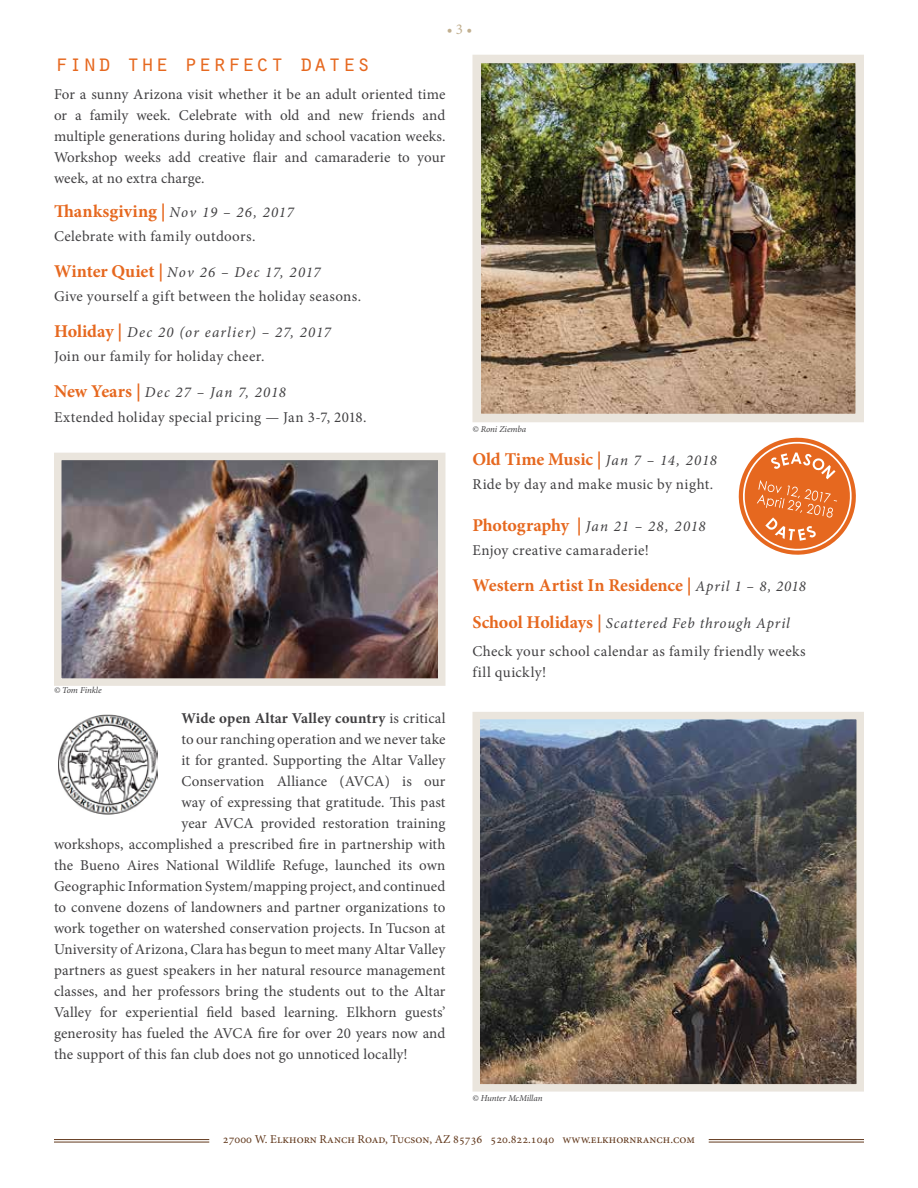
<style>
.page{position:relative;width:918px;height:1188px;background:#fff}
.page>*{position:absolute;margin:0;border:0;box-sizing:border-box;transform-origin:0 0}
.t1{font:24px "Orator Std";color:#e6681f}
.t2{font:700 18px "Minion Pro";letter-spacing:-.005em;color:#e6681f}
.t3{font:700 18px "Minion Pro";letter-spacing:.015em;color:#e6681f}
.t4{font:15px/21px "Minion Pro";letter-spacing:.01em;color:#414042}
.t5{font:15px/23.2px "Minion Pro";letter-spacing:.03em;color:#414042}
.t6{font:700 15px "Minion Pro";letter-spacing:.01em;color:#414042}
.t7{font:15px "Minion Pro";letter-spacing:.04em;color:#414042}
.t8{font:15px "Minion Pro";color:#c1af8f}
.t9{font:12px "Minion Pro";color:#62391d}
.t10{font:italic 9px "Minion Pro";letter-spacing:-.01em;color:#414042}
.s1{font-weight:400;font-style:italic;font-size:15px;color:#414042}
.s2{font-weight:700;font-size:18px;color:#e6681f}
.s3{font-style:italic}
.s4{font-weight:400}
</style>
<div class="page">
<hr style="left:54px;top:1139px;width:155px;height:1px;background:#62391d">
<hr style="left:54px;top:1142px;width:155px;height:1px;background:#62391d">
<hr style="left:709px;top:1139px;width:155px;height:1px;background:#62391d">
<hr style="left:709px;top:1142px;width:155px;height:1px;background:#62391d">
<img style="left:481px;top:721px;width:374px;height:362px">
<div style="left:472px;top:712px;width:392px;height:380px;border:8px solid #eae5dd"></div>
<img style="left:482px;top:65px;width:372px;height:347px">
<div style="left:472px;top:55px;width:392px;height:367px;border:9px solid #eae5dd"></div>
<img style="left:58px;top:715px;width:99px;height:100px">
<svg style="left:738px;top:437px;width:118px;height:118px"></svg>
<img style="left:63px;top:462px;width:374px;height:215px">
<div style="left:54px;top:453px;width:392px;height:233px;border:8px solid #eae5dd"></div>
<p class="t8" style="left:447px;top:19px;width:27px">• 3 •</p>
<h1 class="t1" style="left:54px;top:46px;width:318px">find the perfect dates</h1>
<p class="t4" style="left:54px;top:84px;width:393px;text-align:justify">For a sunny Arizona visit whether it be an adult oriented time or a family week. Celebrate with old and new friends and multiple generations during holiday and school vacation weeks.<br>Workshop weeks add creative flair and camaraderie to your week, at no extra charge.</p>
<p class="t3" style="left:54px;top:199px;width:241px">Thanksgiving | <span class="s1">Nov 19 – 26, 2017</span></p>
<p class="t4" style="left:54px;top:225px;width:203px">Celebrate with family outdoors.</p>
<p class="t5" style="left:54px;top:261px;width:309px"><span class="s2">Winter Quiet |</span> <span class="s3">Nov 26 – Dec 17, 2017<br></span>Give yourself a gift between the holiday seasons.</p>
<p class="t4" style="left:54px;top:321px;width:278px;line-height:23.2px"><span class="s2">Holiday |</span> <span class="s3">Dec 20 (or earlier) – 27, 2017<br></span>Join our family for holiday cheer.</p>
<p class="t4" style="left:54px;top:380px;width:314px;line-height:24.8px"><span class="s2">New Years |</span> <span class="s3">Dec 27 – Jan 7, 2018<br></span>Extended holiday special pricing — Jan 3-7, 2018.</p>
<p class="t10" style="left:54px;top:684px;width:49px">© Tom Finkle</p>
<p class="t6" style="left:181px;top:707px;width:266px">Wide open Altar Valley country <span class="s4">is critical</span></p>
<p class="t4" style="left:181px;top:729px;width:266px">to our ranching operation and we never take</p>
<p class="t4" style="left:181px;top:750px;width:266px">it for granted. Supporting the Altar Valley</p>
<p class="t4" style="left:181px;top:771px;width:266px">Conservation Alliance (AVCA) is our</p>
<p class="t4" style="left:181px;top:792px;width:266px">way of expressing that gratitude. This past</p>
<p class="t4" style="left:181px;top:813px;width:266px">year AVCA provided restoration training</p>
<p class="t4" style="left:54px;top:834px;width:393px">workshops, accomplished a prescribed fire in partnership with</p>
<p class="t4" style="left:54px;top:855px;width:393px">the Bueno Aires National Wildlife Refuge, launched its own</p>
<p class="t4" style="left:54px;top:876px;width:393px">Geographic Information System/mapping project, and continued</p>
<p class="t4" style="left:54px;top:897px;width:393px">to convene dozens of landowners and partner organizations to</p>
<p class="t4" style="left:54px;top:918px;width:393px">work together on watershed conservation projects. In Tucson at</p>
<p class="t4" style="left:54px;top:939px;width:393px">University of Arizona, Clara has begun to meet many Altar Valley</p>
<p class="t4" style="left:54px;top:960px;width:393px">partners as guest speakers in her natural resource management</p>
<p class="t4" style="left:54px;top:981px;width:393px">classes, and her professors bring the students out to the Altar</p>
<p class="t4" style="left:54px;top:1002px;width:393px">Valley for experiential field based learning. Elkhorn guests’</p>
<p class="t4" style="left:54px;top:1023px;width:393px">generosity has fueled the AVCA fire for over 20 years now and</p>
<p class="t4" style="left:54px;top:1044px;width:355px">the support of this fan club does not go unnoticed locally!</p>
<p class="t10" style="left:472px;top:423px;width:55px">© Roni Ziemba</p>
<p class="t2" style="left:472px;top:447px;width:246px">Old Time Music | <span class="s1">Jan 7 – 14, 2018</span></p>
<p class="t4" style="left:473px;top:473px;width:242px">Ride by day and make music by night.</p>
<p class="t4" style="left:472px;top:515px;width:235px;line-height:23.2px"><span class="s2">Photography |</span> <span class="s3">Jan 21 – 28, 2018<br></span>Enjoy creative camaraderie!</p>
<p class="t2" style="left:472px;top:573px;width:335px">Western Artist In Residence | <span class="s1">April 1 – 8, 2018</span></p>
<p class="t4" style="left:472px;top:610px;width:335px;line-height:27.8px"><span class="s2">School Holidays |</span> <span class="s3">Scattered Feb through April<br></span>Check your school calendar as family friendly weeks</p>
<p class="t7" style="left:473px;top:662px;width:75px">fill quickly!</p>
<p class="t10" style="left:472px;top:1092px;width:72px">© Hunter McMillan</p>
<p class="t9" style="left:223px;top:1131px;width:474px">27000 W. Elkhorn Ranch Road, Tucson, AZ 85736 520.822.1040 www.elkhornranch.com</p>
</div>
